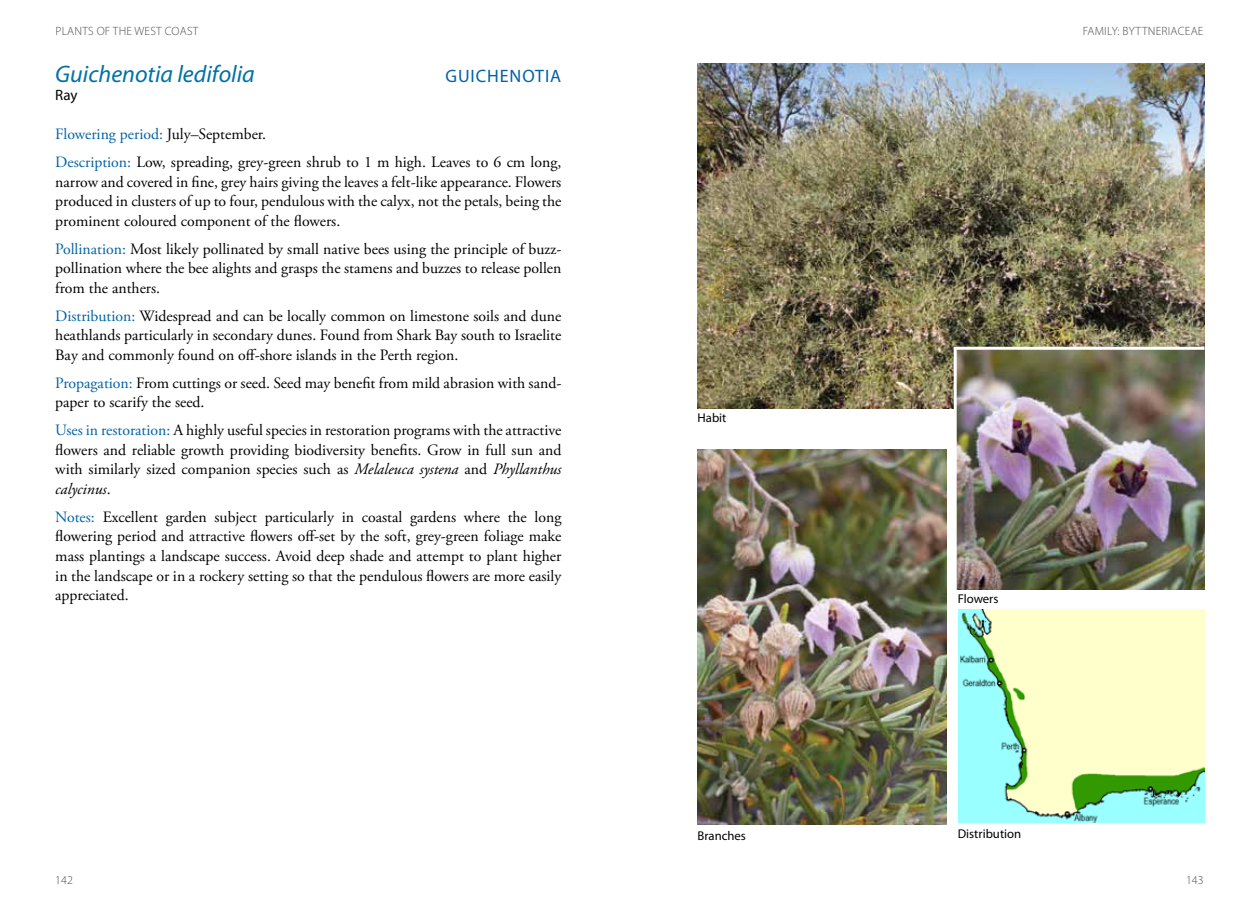
<style>
.page{position:relative;width:1259px;height:915px;background:#fff}
.page>*{position:absolute;margin:0;border:0;box-sizing:border-box;transform-origin:0 0}
.t1{font:italic 24px "Myriad Pro";color:#0071a8}
.t2{font:18px "Myriad Pro";letter-spacing:.05em;color:#0063a5}
.t3{font:15.75px/19.5px "Adobe Garamond Pro";color:#000;text-align:justify}
.t4{font:15px "Myriad Pro";color:#000}
.t5{font:12.75px "Myriad Pro";color:#000}
.t6{font:300 12px "Myriad Pro";letter-spacing:.02em;color:#4d4d4f}
.s1{color:#0063a5}
.s2{font-style:italic}
</style>
<div class="page">
<img style="left:958px;top:609px;width:246px;height:213px">
<img style="left:697px;top:64px;width:507px;height:344px">
<img style="left:956px;top:349px;width:248px;height:240px">
<img style="left:697px;top:449px;width:249px;height:375px">
<hr style="left:953px;top:347px;width:3px;height:250px;background:#fff">
<hr style="left:953px;top:346px;width:251px;height:3px;background:#fff">
<p class="t6" style="left:55px;top:23px;width:144px">PLANTS OF THE WEST COAST</p>
<h1 class="t1" style="left:55px;top:59px;width:201px">Guichenotia ledifolia</h1>
<p class="t2" style="left:445px;top:65px;width:117px">GUICHENOTIA</p>
<p class="t4" style="left:55px;top:85px;width:24px">Ray</p>
<p class="t3" style="left:55px;top:121px;width:507px;line-height:28px"><span class="s1">Flowering period:</span> July–September.<br><span class="s1">Description:</span> Low, spreading, grey-green shrub to 1 m high. Leaves to 6 cm long,</p>
<p class="t3" style="left:55px;top:172px;width:507px">narrow and covered in fine, grey hairs giving the leaves a felt-like appearance. Flowers produced in clusters of up to four, pendulous with the calyx, not the petals, being the prominent coloured component of the flowers.</p>
<p class="t3" style="left:55px;top:239px;width:508px"><span class="s1">Pollination:</span> Most likely pollinated by small native bees using the principle of buzz&shy;pollination where the bee alights and grasps the stamens and buzzes to release pollen from the anthers.</p>
<p class="t3" style="left:55px;top:306px;width:508px"><span class="s1">Distribution:</span> Widespread and can be locally common on limestone soils and dune heathlands particularly in secondary dunes. Found from Shark Bay south to Israelite Bay and commonly found on off-shore islands in the Perth region.</p>
<p class="t3" style="left:55px;top:373px;width:507px"><span class="s1">Propagation:</span> From cuttings or seed. Seed may benefit from mild abrasion with sand&shy;paper to scarify the seed.</p>
<p class="t3" style="left:55px;top:421px;width:507px"><span class="s1">Uses in restoration:</span> A highly useful species in restoration programs with the attractive flowers and reliable growth providing biodiversity benefits. Grow in full sun and with similarly sized companion species such as <span class="s2">Melaleuca systena</span> and <span class="s2">Phyllanthus calycinus</span>.</p>
<p class="t3" style="left:55px;top:507px;width:508px"><span class="s1">Notes:</span> Excellent garden subject particularly in coastal gardens where the long flowering period and attractive flowers off-set by the soft, grey-green foliage make mass plantings a landscape success. Avoid deep shade and attempt to plant higher in the landscape or in a rockery setting so that the pendulous flowers are more easily appreciated.</p>
<p class="t6" style="left:1082px;top:23px;width:122px">FAMILY: BYTTNERIACEAE</p>
<p class="t5" style="left:697px;top:410px;width:30px">Habit</p>
<p class="t5" style="left:957px;top:590px;width:42px">Flowers</p>
<p class="t5" style="left:697px;top:828px;width:50px">Branches</p>
<p class="t5" style="left:957px;top:825px;width:65px">Distribution</p>
<p class="t6" style="left:55px;top:872px;width:19px">142</p>
<p class="t6" style="left:1186px;top:872px;width:19px">143</p>
</div>
